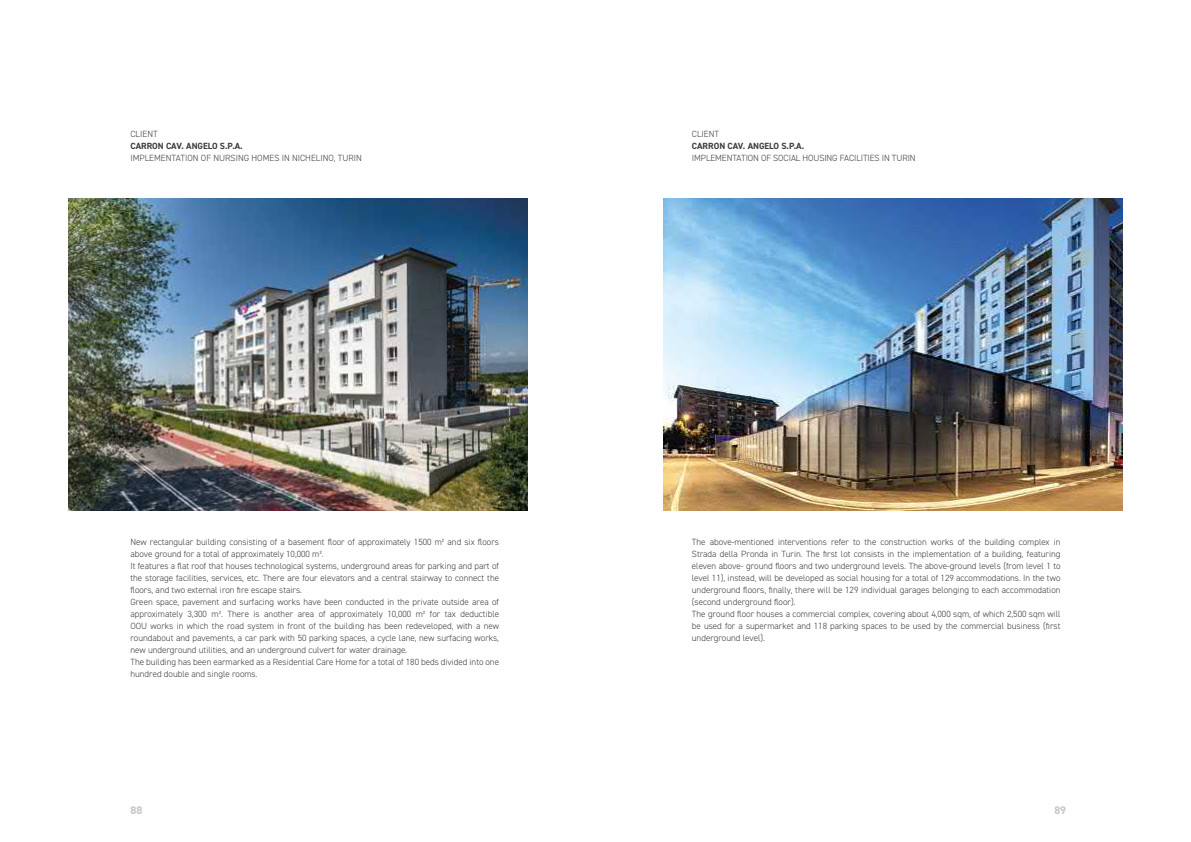
<style>
.page{position:relative;width:1191px;height:842px;background:#fff}
.page>*{position:absolute;margin:0;border:0;box-sizing:border-box;transform-origin:0 0}
.t1{font:700 11px "DIN2014";color:#c6c6c6}
.t2{font:300 9px/12px "DIN2014";color:#3c3c3b}
.t3{font:700 9px "DIN2014";color:#3c3c3b}
</style>
<div class="page">
<img style="left:663px;top:198px;width:460px;height:312px">
<img style="left:68px;top:198px;width:459px;height:312px">
<p class="t2" style="left:130px;top:128px;width:29px">CLIENT</p>
<p class="t3" style="left:130px;top:140px;width:114px">CARRON CAV. ANGELO S.P.A.</p>
<p class="t2" style="left:130px;top:152px;width:233px">IMPLEMENTATION OF NURSING HOMES IN NICHELINO, TURIN</p>
<p class="t2" style="left:130px;top:536px;width:370px">New rectangular building consisting of a basement floor of approximately 1500 m² and six floors above ground for a total of approximately 10,000 m².<br>It features a flat roof that houses technological systems, underground areas for parking and part of the storage facilities, services, etc. There are four elevators and a central stairway to connect the floors, and two external iron fire escape stairs.<br>Green space, pavement and surfacing works have been conducted in the private outside area of approximately 3,300 m². There is another area of approximately 10,000 m² for tax deductible OOU works in which the road system in front of the building has been redeveloped, with a new roundabout and pavements, a car park with 50 parking spaces, a cycle lane, new surfacing works, new underground utilities, and an underground culvert for water drainage.<br>The building has been earmarked as a Residential Care Home for a total of 180 beds divided into one hundred double and single rooms.</p>
<p class="t2" style="left:692px;top:128px;width:29px">CLIENT</p>
<p class="t3" style="left:692px;top:140px;width:114px">CARRON CAV. ANGELO S.P.A.</p>
<p class="t2" style="left:692px;top:152px;width:225px">IMPLEMENTATION OF SOCIAL HOUSING FACILITIES IN TURIN</p>
<p class="t2" style="left:692px;top:536px;width:370px">The above-mentioned interventions refer to the construction works of the building complex in Strada della Pronda in Turin. The first lot consists in the implementation of a building, featuring eleven above- ground floors and two underground levels. The above-ground levels (from level 1 to level 11), instead, will be developed as social housing for a total of 129 accommodations. In the two underground floors, finally, there will be 129 individual garages belonging to each accommodation (second underground floor).<br>The ground floor houses a commercial complex, covering about 4,000 sqm, of which 2,500 sqm will be used for a supermarket and 118 parking spaces to be used by the commercial business (first underground level).</p>
<p class="t1" style="left:130px;top:802px;width:13px">88</p>
<p class="t1" style="left:1054px;top:802px;width:13px">89</p>
</div>
